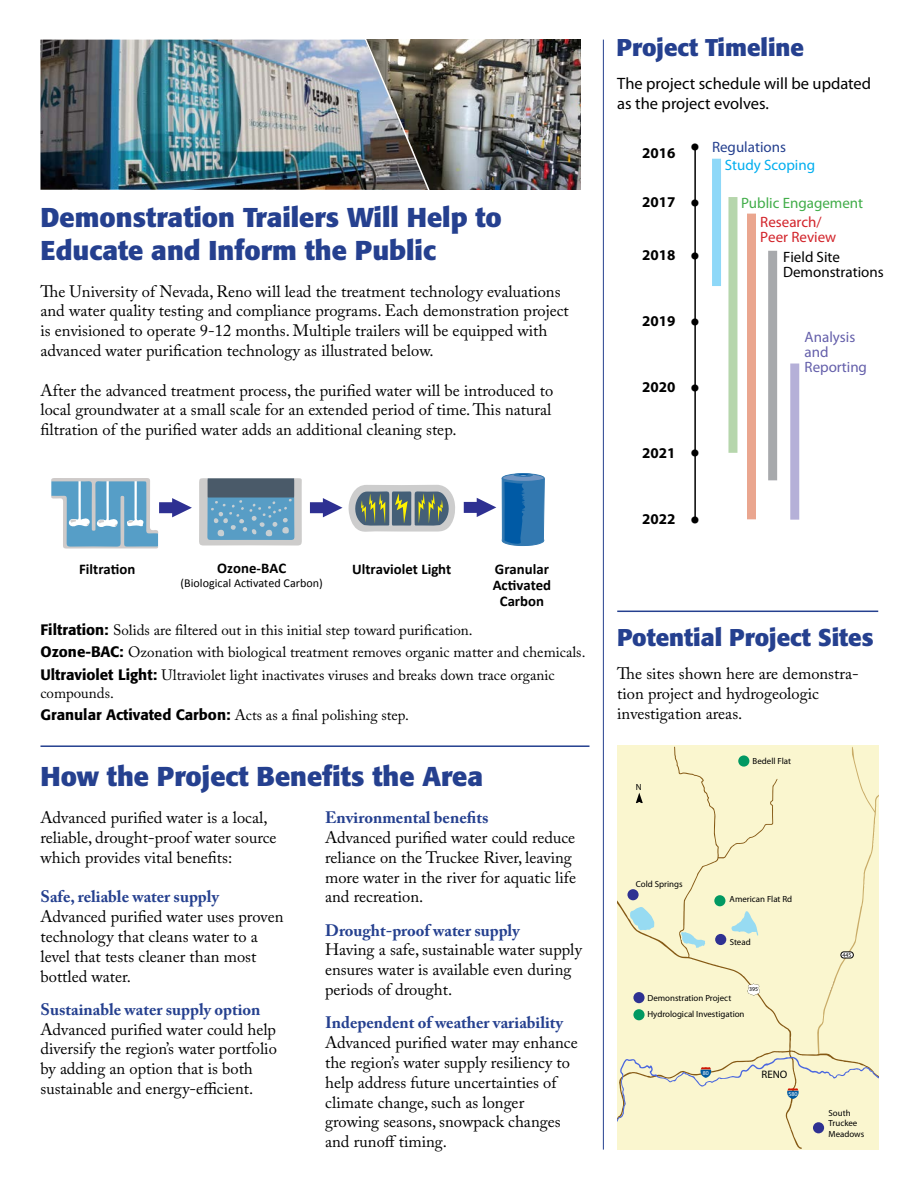
<style>
.page{position:relative;width:918px;height:1188px;background:#fff}
.page>*{position:absolute;margin:0;border:0;box-sizing:border-box;transform-origin:0 0}
.t1{font:700 27px/32.4px "Formata";color:#25408f}
.t2{font:700 27px/56.1px "Myriad Pro";color:#000}
.t3{font:700 24px "Formata";color:#25408f}
.t4{font:16.5px/19.8px "Adobe Caslon Pro";color:#000}
.t5{font:700 16.5px "Adobe Caslon Pro";color:#25408f}
.t6{font:16.5px/19.8px "Myriad Pro";color:#000}
.t7{font:15px/22.5px "Adobe Caslon Pro";color:#000}
.t8{font:700 15px "Myriad Pro";color:#000}
.t9{font:15px/15px "Myriad Pro";color:#000}
.t10{font:15px/15px "Myriad Pro";color:#645faa}
.t11{font:15px/15px "Myriad Pro";color:#d2232a}
.t12{font:15px "Myriad Pro";color:#41ad49}
.t13{font:15px "Myriad Pro";color:#00aeef}
.t14{font:15px "Myriad Pro";color:#25408f}
.t15{font:700 14.7px/16px "Calibri";color:#000;text-align:center}
.t16{font:12.15px "Calibri";color:#000}
.t17{font:10.8px "Myriad Pro";color:#000}
.t18{font:8.85px/10.6px "Myriad Pro";color:#000}
.t19{font:6px "Myriad Pro";color:#000}
.t20{font:6px "Myriad Pro";color:#fff}
.s1{font-family:"Formata";font-weight:500}
</style>
<div class="page">
<svg style="left:51px;top:478px;width:141px;height:71px"></svg>
<svg style="left:199px;top:478px;width:103px;height:68px;background:#779bb2"></svg>
<svg style="left:310px;top:485px;width:145px;height:47px"></svg>
<svg style="left:464px;top:473px;width:81px;height:73px"></svg>
<div style="left:617px;top:1142px;width:261px;height:8px;background:#faf6cf"></div>
<div style="left:617px;top:747px;width:261px;height:402px;background:#faf6cf"></div>
<hr style="left:40px;top:745px;width:550px;height:2px;background:#25408f">
<hr style="left:603px;top:40px;width:1px;height:1110px;background:#25408f">
<hr style="left:617px;top:611px;width:261px;height:1px;background:#25408f">
<hr style="left:694px;top:147px;width:2px;height:376px;background:#000">
<div style="left:728px;top:197px;width:9px;height:256px;background:#b6d6ac"></div>
<div style="left:747px;top:214px;width:9px;height:305px;background:#eaa68f"></div>
<div style="left:768px;top:251px;width:9px;height:229px;background:#a7a9ac"></div>
<div style="left:790px;top:364px;width:9px;height:156px;background:#b5b0d8"></div>
<div style="left:712px;top:159px;width:9px;height:127px;background:#8ed8f8"></div>
<img style="left:432px;top:40px;width:149px;height:150px">
<img style="left:40px;top:40px;width:323px;height:150px">
<img style="left:363px;top:39px;width:69px;height:151px">
<h1 class="t1" style="left:40px;top:202px;width:463px">Demonstration Trailers Will Help to<br>Educate and Inform the Public</h1>
<p class="t4" style="left:40px;top:281px;width:530px">The University of Nevada, Reno will lead the treatment technology evaluations and water quality testing and compliance programs. Each demonstration project is envisioned to operate 9-12 months. Multiple trailers will be equipped with advanced water purification technology as illustrated below.</p>
<p class="t4" style="left:40px;top:380px;width:514px;text-align:justify">After the advanced treatment process, the purified water will be introduced to local groundwater at a small scale for an extended period of time. This natural filtration of the purified water adds an additional cleaning step.</p>
<p class="t15" style="left:79px;top:561px;width:58px">Filtration</p>
<p class="t15" style="left:217px;top:560px;width:70px">Ozone-BAC</p>
<p class="t16" style="left:180px;top:576px;width:144px">(Biological Activated Carbon)</p>
<p class="t15" style="left:352px;top:561px;width:101px">Ultraviolet Light</p>
<p class="t15" style="left:493px;top:561px;width:60px">Granular<br>Activated<br>Carbon</p>
<p class="t7" style="left:40px;top:618px;width:546px"><span class="s1">Filtration:</span> Solids are filtered out in this initial step toward purification.<br><span class="s1">Ozone-BAC:</span> Ozonation with biological treatment removes organic matter and chemicals.<br><span class="s1">Ultraviolet Light:</span> Ultraviolet light inactivates viruses and breaks down trace organic</p>
<p class="t7" style="left:40px;top:681px;width:370px">compounds.<br><span class="s1">Granular Activated Carbon:</span> Acts as a final polishing step.</p>
<h1 class="t1" style="left:40px;top:760px;width:444px">How the Project Benefits the Area</h1>
<p class="t4" style="left:40px;top:808px;width:238px">Advanced purified water is a local, reliable, drought-proof water source which provides vital benefits:</p>
<p class="t5" style="left:40px;top:887px;width:180px">Safe, reliable water supply</p>
<p class="t4" style="left:40px;top:907px;width:245px">Advanced purified water uses proven technology that cleans water to a level that tests cleaner than most bottled water.</p>
<p class="t5" style="left:40px;top:999px;width:222px">Sustainable water supply option</p>
<p class="t4" style="left:40px;top:1019px;width:238px">Advanced purified water could help diversify the region’s water portfolio by adding an option that is both sustainable and energy-efficient.</p>
<p class="t5" style="left:325px;top:808px;width:165px">Environmental benefits</p>
<p class="t4" style="left:325px;top:827px;width:252px">Advanced purified water could reduce reliance on the Truckee River, leaving more water in the river for aquatic life and recreation.</p>
<p class="t5" style="left:325px;top:920px;width:196px">Drought-proof water supply</p>
<p class="t4" style="left:325px;top:940px;width:258px">Having a safe, sustainable water supply ensures water is available even during periods of drought.</p>
<p class="t5" style="left:325px;top:1013px;width:240px">Independent of weather variability</p>
<p class="t4" style="left:325px;top:1033px;width:254px">Advanced purified water may enhance the region’s water supply resiliency to help address future uncertainties of climate change, such as longer growing seasons, snowpack changes and runoff timing.</p>
<h2 class="t3" style="left:616px;top:32px;width:189px">Project Timeline</h2>
<p class="t6" style="left:617px;top:74px;width:255px">The project schedule will be updated as the project evolves.</p>
<p class="t8" style="left:642px;top:144px;width:35px">2016</p>
<p class="t8" style="left:642px;top:194px;width:35px">2017</p>
<p class="t8" style="left:642px;top:246px;width:35px">2018</p>
<h1 class="t2" style="left:691px;top:117px;width:11px">• •</h1>
<h1 class="t2" style="left:691px;top:226px;width:11px">•</h1>
<p class="t14" style="left:712px;top:139px;width:75px">Regulations</p>
<p class="t13" style="left:725px;top:157px;width:92px">Study Scoping</p>
<p class="t12" style="left:741px;top:195px;width:124px">Public Engagement</p>
<p class="t9" style="left:783px;top:250px;width:102px">Field Site<br>Demonstrations</p>
<p class="t11" style="left:760px;top:215px;width:77px">Research/<br>Peer Review</p>
<p class="t8" style="left:642px;top:312px;width:35px">2019</p>
<h1 class="t2" style="left:691px;top:293px;width:11px">•</h1>
<p class="t10" style="left:805px;top:330px;width:64px">Analysis and<br>Reporting</p>
<p class="t8" style="left:642px;top:378px;width:35px">2020</p>
<h1 class="t2" style="left:691px;top:358px;width:11px">•</h1>
<p class="t8" style="left:642px;top:444px;width:35px">2021</p>
<h1 class="t2" style="left:691px;top:423px;width:11px">•</h1>
<p class="t8" style="left:642px;top:510px;width:35px">2022</p>
<h1 class="t2" style="left:691px;top:490px;width:11px">•</h1>
<h2 class="t3" style="left:617px;top:622px;width:258px">Potential Project Sites</h2>
<p class="t4" style="left:617px;top:664px;width:243px">The sites shown here are demonstra&shy;tion project and hydrogeologic investigation areas.</p>
<p class="t18" style="left:636px;top:782px;width:7px">N</p>
<p class="t18" style="left:753px;top:756px;width:40px">Bedell Flat</p>
<p class="t18" style="left:636px;top:879px;width:48px">Cold Springs</p>
<p class="t18" style="left:730px;top:894px;width:64px">American Flat Rd</p>
<p class="t18" style="left:730px;top:937px;width:23px">Stead</p>
<p class="t19" style="left:749px;top:986px;width:11px">395</p>
<p class="t18" style="left:647px;top:991px;width:99px;line-height:15.6px">Demonstration Project<br>Hydrological Investigation</p>
<p class="t20" style="left:703px;top:1069px;width:8px">80</p>
<p class="t17" style="left:762px;top:1069px;width:27px">RENO</p>
<p class="t20" style="left:788px;top:1091px;width:11px">580</p>
<p class="t19" style="left:843px;top:952px;width:11px">445</p>
<p class="t18" style="left:829px;top:1108px;width:37px">South<br>Truckee<br>Meadows</p>
</div>
